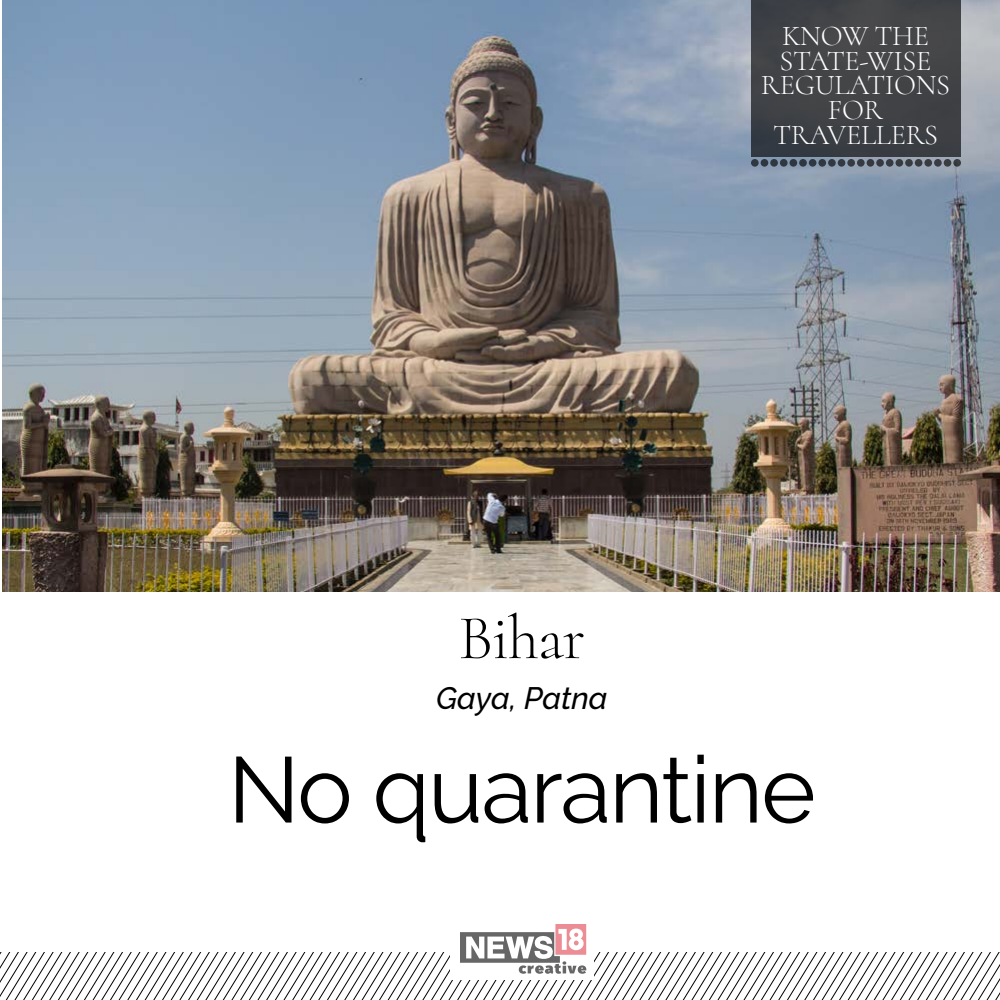
<style>
.page{position:relative;width:1000px;height:1000px;background:#fff}
.page>*{position:absolute;margin:0;border:0;box-sizing:border-box;transform-origin:0 0}
.t1{font:93px "Raleway";letter-spacing:-.02em;color:#000}
.t2{font:300 62.9px "Cormorant";letter-spacing:-.02em;color:#000}
.t3{font:italic 500 30.9px "Raleway";color:#000}
.t4{font:300 28.6px/24.8px "Cormorant";letter-spacing:-.01em;color:#fff;text-align:center}
</style>
<div class="page">
<img style="left:2px;top:0;width:998px;height:592px">
<svg style="left:0;top:952px;width:1000px;height:48px"></svg>
<div style="left:751px;top:0;width:210px;height:157px;background:#424346"></div>
<svg style="left:751px;top:159px;width:8px;height:8px"></svg>
<div style="left:761px;top:159px;width:7px;height:8px;background:#2e3640;border-radius:50%"></div>
<svg style="left:770px;top:159px;width:8px;height:8px"></svg>
<svg style="left:780px;top:159px;width:8px;height:8px"></svg>
<div style="left:790px;top:159px;width:7px;height:8px;background:#2f363f;border-radius:50%"></div>
<svg style="left:799px;top:159px;width:8px;height:8px"></svg>
<div style="left:809px;top:159px;width:7px;height:8px;background:#303740;border-radius:50%"></div>
<svg style="left:818px;top:159px;width:8px;height:8px"></svg>
<svg style="left:828px;top:159px;width:8px;height:8px"></svg>
<div style="left:838px;top:159px;width:7px;height:8px;background:#333a41;border-radius:50%"></div>
<svg style="left:847px;top:159px;width:8px;height:8px"></svg>
<svg style="left:857px;top:159px;width:8px;height:8px"></svg>
<div style="left:867px;top:159px;width:7px;height:8px;background:#363a40;border-radius:50%"></div>
<svg style="left:876px;top:159px;width:8px;height:8px"></svg>
<svg style="left:886px;top:159px;width:8px;height:8px"></svg>
<div style="left:896px;top:159px;width:7px;height:8px;background:#373b40;border-radius:50%"></div>
<svg style="left:905px;top:159px;width:8px;height:8px"></svg>
<div style="left:915px;top:159px;width:7px;height:8px;background:#393b40;border-radius:50%"></div>
<svg style="left:924px;top:159px;width:8px;height:8px"></svg>
<svg style="left:934px;top:159px;width:8px;height:8px"></svg>
<div style="left:944px;top:159px;width:7px;height:8px;background:#393c41;border-radius:50%"></div>
<svg style="left:953px;top:159px;width:8px;height:8px"></svg>
<div style="left:450px;top:926px;width:144px;height:54px;background:#fff"></div>
<svg style="left:460px;top:924px;width:126px;height:50px"></svg>
<p class="t4" style="left:761px;top:23px;width:191px">KNOW THE<br>STATE-WISE<br>REGULATIONS<br>FOR<br>TRAVELLERS</p>
<h2 class="t2" style="left:458px;top:600px;width:129px">Bihar</h2>
<p class="t3" style="left:436px;top:680px;width:173px">Gaya, Patna</p>
<h1 class="t1" style="left:228px;top:736px;width:589px">No quarantine</h1>
</div>
